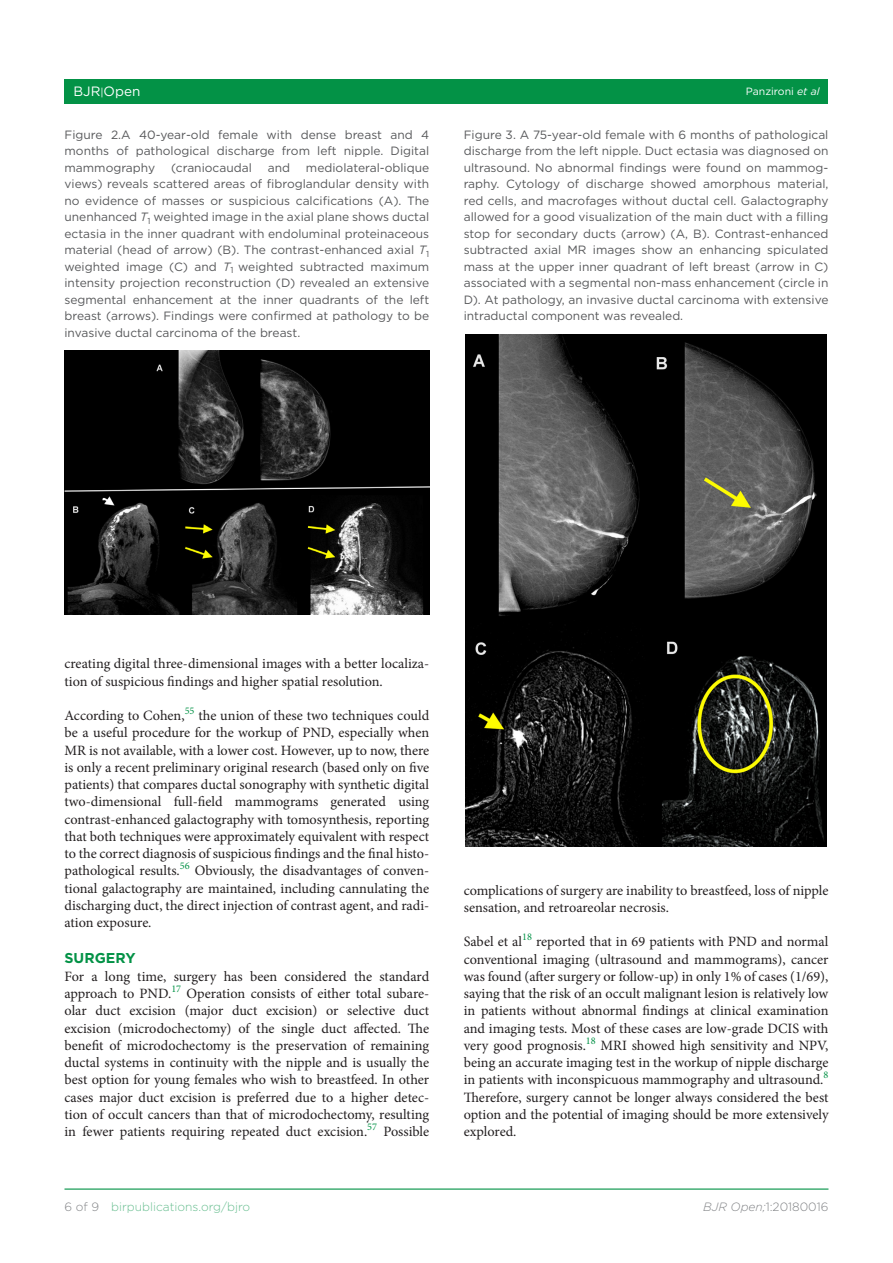
<style>
.page{position:relative;width:893px;height:1263px;background:#fff}
.page>*{position:absolute;margin:0;border:0;box-sizing:border-box;transform-origin:0 0}
.t1{font:14.25px/17.2px "Minion Pro";color:#231f20;text-align:justify}
.t2{font:700 14.25px "Gotham";letter-spacing:.14em;color:#039246}
.t3{font:13.5px "Gotham";color:#fff}
.t4{font:12px/16.5px "Gotham";color:#57585a;text-align:justify}
.t5{font:300 12px "Gotham";color:#68be90}
.t6{font:300 12px "Gotham";color:#808285}
.t7{font:10.5px "Gotham";color:#fff}
.s1{font-size:10.5px}
.s2{font-style:italic}
.s3{color:#808285}
</style>
<div class="page">
<hr style="left:64px;top:1188px;width:764px;height:2px;background:#039246">
<div style="left:64px;top:79px;width:764px;height:24px;background:#039246"></div>
<img style="left:64px;top:351px;width:365px;height:264px">
<img style="left:465px;top:334px;width:362px;height:513px">
<p class="t3" style="left:74px;top:82px;width:68px">BJR<span class="s1">|</span>Open</p>
<p class="t7" style="left:746px;top:85px;width:75px">Panzironi <span class="s2">et al</span></p>
<p class="t4" style="left:64px;top:126px;width:366px">Figure 2.A 40-year-old female with dense breast and 4 months of pathological discharge from left nipple. Digital mammography</p>
<p class="t4" style="left:64px;top:159px;width:366px;text-indent:241px">mediolateral-oblique views) reveals scattered areas of fibroglandular density with no evidence of masses or suspicious calcifications (A). The unenhanced <span class="s2">T</span><sub>1</sub> weighted image in the axial plane shows ductal ectasia in the inner quadrant with endoluminal proteinaceous material (head of arrow) (B). The contrast-enhanced axial <span class="s2">T</span><sub>1 </sub>weighted image (C) and <span class="s2">T</span><sub>1</sub> weighted subtracted maximum intensity projection reconstruction (D) revealed an extensive segmental enhancement at the inner quadrants of the left breast (arrows). Findings were confirmed at pathology to be invasive ductal carcinoma of the breast.</p>
<p class="t4" style="left:171px;top:159px;width:82px">(craniocaudal</p>
<p class="t4" style="left:268px;top:159px;width:24px">and</p>
<p class="t4" style="left:464px;top:126px;width:366px">Figure 3. A 75-year-old female with 6 months of pathological discharge from the left nipple. Duct ectasia was diagnosed on ultrasound. No abnormal findings were found on mammog&shy;raphy. Cytology of discharge showed amorphous material, red cells, and macrofages without ductal cell. Galactography allowed for a good visualization of the main duct with a filling stop for secondary ducts (arrow) (A, B). Contrast-enhanced subtracted axial MR images show an enhancing spiculated mass at the upper inner quadrant of left breast (arrow in C) associated with a segmental non-mass enhancement (circle in D). At pathology, an invasive ductal carcinoma with extensive intraductal component was revealed.</p>
<p class="t1" style="left:64px;top:655px;width:366px">creating digital three-dimensional images with a better localiza&shy;tion of suspicious findings and higher spatial resolution.</p>
<p class="t1" style="left:64px;top:707px;width:366px">According to Cohen,<sup>55</sup> the union of these two techniques could be a useful procedure for the workup of PND, especially when MR is not available, with a lower cost. However, up to now, there is only a recent preliminary original research (based only on five patients) that compares ductal sonography with synthetic digital two-dimensional full-field mammograms generated using contrast-enhanced galactography with tomosynthesis, reporting that both techniques were approximately equivalent with respect to the correct diagnosis of suspicious findings and the final histo&shy;pathological results.<sup>56</sup> Obviously, the disadvantages of conven&shy;tional galactography are maintained, including cannulating the discharging duct, the direct injection of contrast agent, and radi&shy;ation exposure.</p>
<p class="t2" style="left:65px;top:948px;width:73px">SURGERY</p>
<p class="t1" style="left:64px;top:968px;width:366px">For a long time, surgery has been considered the standard approach to PND.<sup>17</sup> Operation consists of either total subare&shy;olar duct excision (major duct excision) or selective duct excision (microdochectomy) of the single duct affected. The benefit of microdochectomy is the preservation of remaining ductal systems in continuity with the nipple and is usually the best option for young females who wish to breastfeed. In other cases major duct excision is preferred due to a higher detec&shy;tion of occult cancers than that of microdochectomy, resulting in fewer patients requiring repeated duct excision.<sup>57</sup> Possible</p>
<p class="t1" style="left:464px;top:881px;width:366px">complications of surgery are inability to breastfeed, loss of nipple sensation, and retroareolar necrosis.</p>
<p class="t1" style="left:464px;top:933px;width:366px">Sabel et al<sup>18</sup> reported that in 69 patients with PND and normal conventional imaging (ultrasound and mammograms), cancer was found (after surgery or follow-up) in only 1% of cases (1/69), saying that the risk of an occult malignant lesion is relatively low in patients without abnormal findings at clinical examination and imaging tests. Most of these cases are low-grade DCIS with very good prognosis.<sup>18</sup> MRI showed high sensitivity and NPV, being an accurate imaging test in the workup of nipple discharge in patients with inconspicuous mammography and ultrasound.<sup>8<br></sup>Therefore, surgery cannot be longer always considered the best option and the potential of imaging should be more extensively explored.</p>
<p class="t5" style="left:64px;top:1199px;width:187px"><span class="s3">6 of 9</span> birpublications.org/bjro</p>
<p class="t6" style="left:703px;top:1199px;width:127px"><span class="s2">BJR Open;</span>1:20180016</p>
</div>
